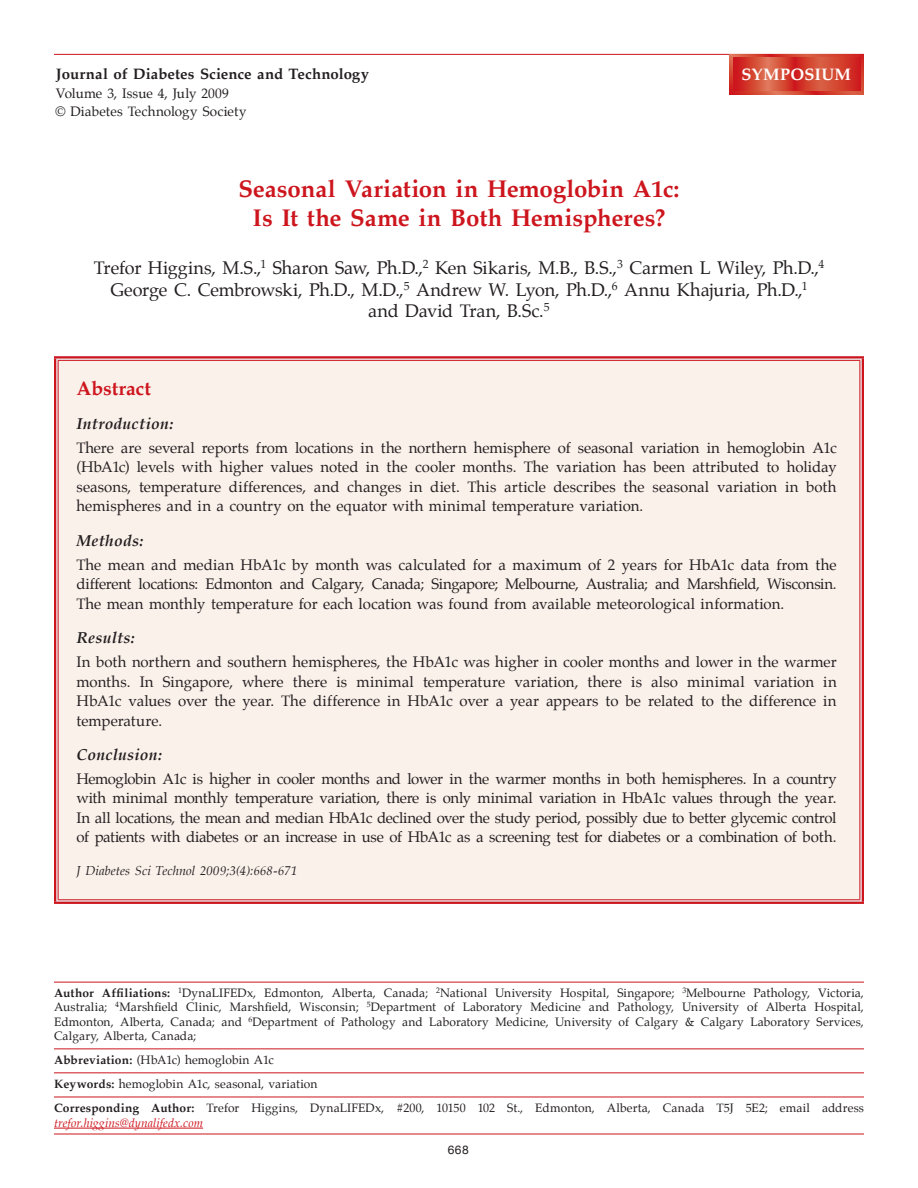
<style>
.page{position:relative;width:918px;height:1188px;background:#fff}
.page>*{position:absolute;margin:0;border:0;box-sizing:border-box;transform-origin:0 0}
.t1{font:700 24px/28.8px "Palatino";letter-spacing:-.005em;color:#cd151d;text-align:center}
.Subheads{font:700 19.5px "Palatino";letter-spacing:-.005em;color:#cd151d}
.Authors-Names{font:18px/21.6px "Palatino";letter-spacing:-.01em;color:#231f20;text-align:center}
.t2{font:700 16.5px "Palatino";letter-spacing:.02em;color:#fff}
.Subhead2{font:italic 700 15.75px "Palatino";letter-spacing:.015em;color:#231f20}
.Subhead2-2{font:15px/19.5px "Palatino";letter-spacing:-.005em;color:#231f20;text-align:justify}
.t3{font:700 15px "Palatino";letter-spacing:.005em;color:#231f20}
.t4{font:13.5px/18px "Palatino";letter-spacing:.005em;color:#231f20}
.Subhead2-3{font:italic 12.75px "Palatino";letter-spacing:.005em;color:#231f20}
.t5{font:12px/14.4px "Palatino";letter-spacing:.005em;color:#231f20;text-align:justify}
.t6{font:12px "Helvetica Neue";color:#231f20}
.s1{font-weight:700}
.s2{font-style:italic;color:#cd151d}
</style>
<div class="page">
<hr style="left:54px;top:1134px;width:810px;height:1px;background:#cd151d">
<hr style="left:54px;top:1128px;width:149px;height:1px;background:#cd151d">
<hr style="left:54px;top:982px;width:810px;height:1px;background:#cd151d">
<hr style="left:54px;top:1048px;width:810px;height:1px;background:#cd151d">
<hr style="left:54px;top:1072px;width:810px;height:1px;background:#cd151d">
<hr style="left:54px;top:1097px;width:810px;height:1px;background:#cd151d">
<div style="left:56px;top:358px;width:806px;height:544px;background:#fbf1eb"></div>
<svg style="left:56px;top:358px;width:806px;height:3px;background:#e2a8ad"></svg>
<svg style="left:56px;top:361px;width:2px;height:538px"></svg>
<svg style="left:860px;top:361px;width:2px;height:538px"></svg>
<div style="left:54px;top:899px;width:810px;height:5px;background:#e2a9ae"></div>
<hr style="left:54px;top:356px;width:810px;height:2px;background:#cd151d">
<hr style="left:58px;top:360px;width:802px;height:1px;background:#cd151d">
<hr style="left:54px;top:358px;width:2px;height:544px;background:#cd151d">
<hr style="left:58px;top:361px;width:1px;height:538px;background:#cd151d">
<hr style="left:859px;top:361px;width:1px;height:538px;background:#cd151d">
<hr style="left:862px;top:358px;width:2px;height:544px;background:#cd151d">
<hr style="left:58px;top:899px;width:802px;height:1px;background:#cd151d">
<hr style="left:54px;top:902px;width:810px;height:2px;background:#cd151d">
<hr style="left:54px;top:54px;width:810px;height:1px;background:#cd151d">
<svg style="left:730px;top:54px;width:134px;height:40px"></svg>
<svg style="left:733px;top:57px;width:128px;height:34px;background:#d44231"></svg>
<p class="t3" style="left:56px;top:61px;width:315px">Journal of Diabetes Science and Technology</p>
<p class="t4" style="left:55px;top:85px;width:193px">Volume 3, Issue 4, July 2009<br>© Diabetes Technology Society</p>
<p class="t2" style="left:741px;top:61px;width:111px">SYMPOSIUM</p>
<p class="t1" style="left:238px;top:174px;width:443px">Seasonal Variation in Hemoglobin A1c:<br>Is It the Same in Both Hemispheres?</p>
<p class="Authors-Names" style="left:94px;top:257px;width:732px">Trefor Higgins, M.S.,<sup>1</sup> Sharon Saw, Ph.D.,<sup>2</sup> Ken Sikaris, M.B., B.S.,<sup>3</sup> Carmen L Wiley, Ph.D.,<sup>4<br></sup>George C. Cembrowski, Ph.D., M.D.,<sup>5</sup> Andrew W. Lyon, Ph.D.,<sup>6</sup> Annu Khajuria, Ph.D.,<sup>1 </sup>and David Tran, B.Sc.<sup>5</sup></p>
<p class="Subheads" style="left:76px;top:371px;width:76px">Abstract</p>
<p class="Subhead2" style="left:76px;top:411px;width:98px">Introduction:</p>
<p class="Subhead2-2" style="left:76px;top:438px;width:762px">There are several reports from locations in the northern hemisphere of seasonal variation in hemoglobin A1c (HbA1c) levels with higher values noted in the cooler months. The variation has been attributed to holiday seasons, temperature differences, and changes in diet. This article describes the seasonal variation in both hemispheres and in a country on the equator with minimal temperature variation.</p>
<p class="Subhead2" style="left:76px;top:528px;width:68px">Methods:</p>
<p class="Subhead2-2" style="left:76px;top:555px;width:762px">The mean and median HbA1c by month was calculated for a maximum of 2 years for HbA1c data from the different locations: Edmonton and Calgary, Canada; Singapore; Melbourne, Australia; and Marshfield, Wisconsin.<br>The mean monthly temperature for each location was found from available meteorological information.</p>
<p class="Subhead2" style="left:76px;top:625px;width:60px">Results:</p>
<p class="Subhead2-2" style="left:76px;top:652px;width:762px">In both northern and southern hemispheres, the HbA1c was higher in cooler months and lower in the warmer months. In Singapore, where there is minimal temperature variation, there is also minimal variation in HbA1c values over the year. The difference in HbA1c over a year appears to be related to the difference in temperature.</p>
<p class="Subhead2" style="left:76px;top:742px;width:87px">Conclusion:</p>
<p class="Subhead2-2" style="left:76px;top:769px;width:762px">Hemoglobin A1c is higher in cooler months and lower in the warmer months in both hemispheres. In a country with minimal monthly temperature variation, there is only minimal variation in HbA1c values through the year.<br>In all locations, the mean and median HbA1c declined over the study period, possibly due to better glycemic control of patients with diabetes or an increase in use of HbA1c as a screening test for diabetes or a combination of both.</p>
<p class="Subhead2-3" style="left:76px;top:861px;width:222px">J Diabetes Sci Technol 2009;3(4):668-671</p>
<p class="t5" style="left:54px;top:986px;width:811px"><span class="s1">Author Affiliations:</span> <sup>1</sup>DynaLIFEDx, Edmonton, Alberta, Canada; <sup>2</sup>National University Hospital, Singapore; <sup>3</sup>Melbourne Pathology, Victoria, Australia; <sup>4</sup>Marshfield Clinic, Marshfield, Wisconsin; <sup>5</sup>Department of Laboratory Medicine and Pathology, University of Alberta Hospital, Edmonton, Alberta, Canada; and <sup>6</sup>Department of Pathology and Laboratory Medicine, University of Calgary &amp; Calgary Laboratory Services, Calgary, Alberta, Canada;</p>
<p class="t5" style="left:54px;top:1053px;width:221px"><span class="s1">Abbreviation:</span> (HbA1c) hemoglobin A1c</p>
<p class="t5" style="left:54px;top:1076px;width:265px"><span class="s1">Keywords:</span> hemoglobin A1c, seasonal, variation</p>
<p class="t5" style="left:54px;top:1101px;width:812px"><span class="s1">Corresponding Author:</span> Trefor Higgins, DynaLIFEDx, #200, 10150 102 St., Edmonton, Alberta, Canada T5J 5E2; email address <span class="s2">trefor.higgins@dynalifedx.com</span></p>
<p class="t6" style="left:448px;top:1143px;width:22px">668</p>
</div>
